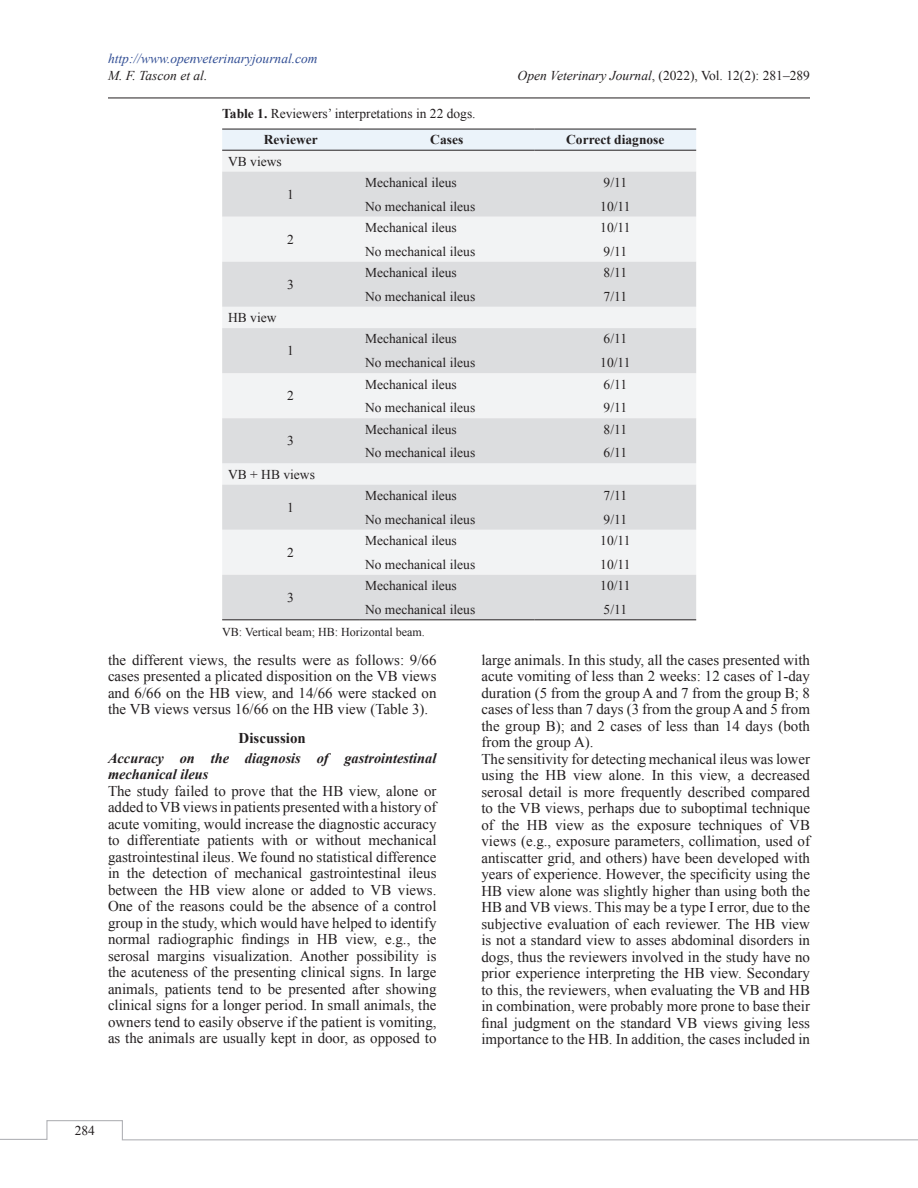
<style>
.page{position:relative;width:918px;height:1188px;background:#fff}
.page>*{position:absolute;margin:0;border:0;box-sizing:border-box;transform-origin:0 0}
.Para{font:15px/16.5px "Times New Roman";color:#231f20;text-align:justify}
.A_Head{font:700 15px "Times New Roman";color:#231f20}
.B_Head{font:italic 700 14.4px/16.5px "Times New Roman";color:#231f20}
.Table_Text{font:13.5px "Times New Roman";color:#231f20}
.Table_Caption{font:13.5px "Times New Roman";color:#231f20}
.t1{font:italic 13.5px "Times New Roman";color:#304d94}
.Table_Text-2{font:700 13.5px "Times New Roman";color:#231f20}
.t2{font:italic 13.5px "Times New Roman";color:#231f20}
.Table_Source{font:12px "Times New Roman";color:#231f20}
.s1{font-style:italic}
.s2{font-weight:700}
</style>
<div class="page">
<hr style="left:108px;top:98px;width:702px;height:1px;background:#231f20">
<svg style="left:0;top:1120px;width:918px;height:21px"></svg>
<div style="left:222px;top:130px;width:474px;height:20px;background:#ebf3fa"></div>
<div style="left:222px;top:151px;width:474px;height:21px;background:#f2f3f4"></div>
<svg style="left:222px;top:172px;width:474px;height:447px;fill:#dcdddf"></svg>
<hr style="left:222px;top:619px;width:137px;height:1px;background:#231f20">
<hr style="left:359px;top:619px;width:176px;height:1px;background:#231f20">
<hr style="left:535px;top:619px;width:161px;height:1px;background:#231f20">
<hr style="left:222px;top:129px;width:137px;height:1px;background:#231f20">
<hr style="left:359px;top:129px;width:176px;height:1px;background:#231f20">
<hr style="left:535px;top:129px;width:161px;height:1px;background:#231f20">
<hr style="left:222px;top:150px;width:137px;height:1px;background:#231f20">
<hr style="left:359px;top:150px;width:176px;height:1px;background:#231f20">
<hr style="left:535px;top:150px;width:161px;height:1px;background:#231f20">
<p class="t1" style="left:108px;top:50px;width:211px">http://www.openveterinaryjournal.com</p>
<p class="t2" style="left:108px;top:66px;width:101px">M. F. Tascon et al.</p>
<p class="Table_Caption" style="left:518px;top:66px;width:294px"><span class="s1">Open Veterinary Journal</span>, (2022), Vol. 12(2): 281–289</p>
<p class="Table_Caption" style="left:222px;top:105px;width:255px"><span class="s2">Table 1.</span> Reviewers’ interpretations in 22 dogs.</p>
<p class="Table_Text-2" style="left:264px;top:130px;width:55px">Reviewer</p>
<p class="Table_Text-2" style="left:430px;top:130px;width:34px">Cases</p>
<p class="Table_Text-2" style="left:566px;top:130px;width:100px">Correct diagnose</p>
<p class="Table_Text" style="left:228px;top:152px;width:55px">VB views</p>
<p class="Table_Text" style="left:287px;top:185px;width:8px">1</p>
<p class="Table_Text" style="left:365px;top:173px;width:93px">Mechanical ileus</p>
<p class="Table_Text" style="left:365px;top:197px;width:112px">No mechanical ileus</p>
<p class="Table_Text" style="left:604px;top:173px;width:25px">9/11</p>
<p class="Table_Text" style="left:600px;top:197px;width:32px">10/11</p>
<p class="Table_Text" style="left:287px;top:230px;width:8px">2</p>
<p class="Table_Text" style="left:228px;top:309px;width:50px">HB view</p>
<p class="Table_Text" style="left:287px;top:275px;width:8px">3</p>
<p class="Table_Text" style="left:287px;top:342px;width:8px">1</p>
<p class="Table_Text" style="left:287px;top:387px;width:8px">2</p>
<p class="Table_Text" style="left:287px;top:432px;width:8px">3</p>
<p class="Table_Text" style="left:228px;top:465px;width:88px">VB + HB views</p>
<p class="Table_Text" style="left:287px;top:498px;width:8px">1</p>
<p class="Table_Text" style="left:287px;top:543px;width:8px">2</p>
<p class="Table_Text" style="left:287px;top:588px;width:8px">3</p>
<p class="Table_Text" style="left:365px;top:218px;width:93px">Mechanical ileus</p>
<p class="Table_Text" style="left:365px;top:242px;width:112px">No mechanical ileus</p>
<p class="Table_Text" style="left:365px;top:263px;width:93px">Mechanical ileus</p>
<p class="Table_Text" style="left:365px;top:287px;width:112px">No mechanical ileus</p>
<p class="Table_Text" style="left:365px;top:330px;width:93px">Mechanical ileus</p>
<p class="Table_Text" style="left:365px;top:354px;width:112px">No mechanical ileus</p>
<p class="Table_Text" style="left:365px;top:375px;width:93px">Mechanical ileus</p>
<p class="Table_Text" style="left:365px;top:399px;width:112px">No mechanical ileus</p>
<p class="Table_Text" style="left:365px;top:420px;width:93px">Mechanical ileus</p>
<p class="Table_Text" style="left:365px;top:444px;width:112px">No mechanical ileus</p>
<p class="Table_Text" style="left:365px;top:486px;width:93px">Mechanical ileus</p>
<p class="Table_Text" style="left:365px;top:510px;width:112px">No mechanical ileus</p>
<p class="Table_Text" style="left:365px;top:531px;width:93px">Mechanical ileus</p>
<p class="Table_Text" style="left:365px;top:555px;width:112px">No mechanical ileus</p>
<p class="Table_Text" style="left:365px;top:577px;width:93px">Mechanical ileus</p>
<p class="Table_Text" style="left:365px;top:600px;width:112px">No mechanical ileus</p>
<p class="Table_Source" style="left:222px;top:624px;width:204px">VB: Vertical beam; HB: Horizontal beam.</p>
<p class="Table_Text" style="left:600px;top:218px;width:32px">10/11</p>
<p class="Table_Text" style="left:604px;top:242px;width:25px">9/11</p>
<p class="Table_Text" style="left:604px;top:263px;width:25px">8/11</p>
<p class="Table_Text" style="left:604px;top:287px;width:25px">7/11</p>
<p class="Table_Text" style="left:604px;top:330px;width:25px">6/11</p>
<p class="Table_Text" style="left:600px;top:354px;width:32px">10/11</p>
<p class="Table_Text" style="left:604px;top:375px;width:25px">6/11</p>
<p class="Table_Text" style="left:604px;top:399px;width:25px">9/11</p>
<p class="Table_Text" style="left:604px;top:420px;width:25px">8/11</p>
<p class="Table_Text" style="left:604px;top:444px;width:25px">6/11</p>
<p class="Table_Text" style="left:604px;top:486px;width:25px">7/11</p>
<p class="Table_Text" style="left:604px;top:510px;width:25px">9/11</p>
<p class="Table_Text" style="left:600px;top:531px;width:32px">10/11</p>
<p class="Table_Text" style="left:600px;top:555px;width:32px">10/11</p>
<p class="Table_Text" style="left:600px;top:577px;width:32px">10/11</p>
<p class="Table_Text" style="left:604px;top:600px;width:25px">5/11</p>
<p class="Para" style="left:108px;top:651px;width:330px">the different views, the results were as follows: 9/66 cases presented a plicated disposition on the VB views and 6/66 on the HB view, and 14/66 were stacked on the VB views versus 16/66 on the HB view (Table 3).</p>
<p class="A_Head" style="left:239px;top:727px;width:69px">Discussion</p>
<p class="B_Head" style="left:108px;top:749px;width:330px">Accuracy on the diagnosis of gastrointestinal mechanical ileus</p>
<p class="Para" style="left:108px;top:782px;width:330px">The study failed to prove that the HB view, alone or added to VB views in patients presented with a history of acute vomiting, would increase the diagnostic accuracy to differentiate patients with or without mechanical gastrointestinal ileus. We found no statistical difference in the detection of mechanical gastrointestinal ileus between the HB view alone or added to VB views.<br>One of the reasons could be the absence of a control group in the study, which would have helped to identify normal radiographic findings in HB view, e.g., the serosal margins visualization. Another possibility is the acuteness of the presenting clinical signs. In large animals, patients tend to be presented after showing clinical signs for a longer period. In small animals, the owners tend to easily observe if the patient is vomiting, as the animals are usually kept in door, as opposed to</p>
<p class="Para" style="left:482px;top:651px;width:330px">large animals. In this study, all the cases presented with acute vomiting of less than 2 weeks: 12 cases of 1-day duration (5 from the group A and 7 from the group B; 8 cases of less than 7 days (3 from the group A and 5 from the group B); and 2 cases of less than 14 days (both from the group A).</p>
<p class="Para" style="left:482px;top:750px;width:330px">The sensitivity for detecting mechanical ileus was lower using the HB view alone. In this view, a decreased serosal detail is more frequently described compared to the VB views, perhaps due to suboptimal technique of the HB view as the exposure techniques of VB views (e.g., exposure parameters, collimation, used of antiscatter grid, and others) have been developed with years of experience. However, the specificity using the HB view alone was slightly higher than using both the HB and VB views. This may be a type I error, due to the subjective evaluation of each reviewer. The HB view is not a standard view to asses abdominal disorders in dogs, thus the reviewers involved in the study have no prior experience interpreting the HB view. Secondary to this, the reviewers, when evaluating the VB and HB in combination, were probably more prone to base their final judgment on the standard VB views giving less importance to the HB. In addition, the cases included in</p>
<p class="Table_Caption" style="left:75px;top:1121px;width:22px">284</p>
</div>
